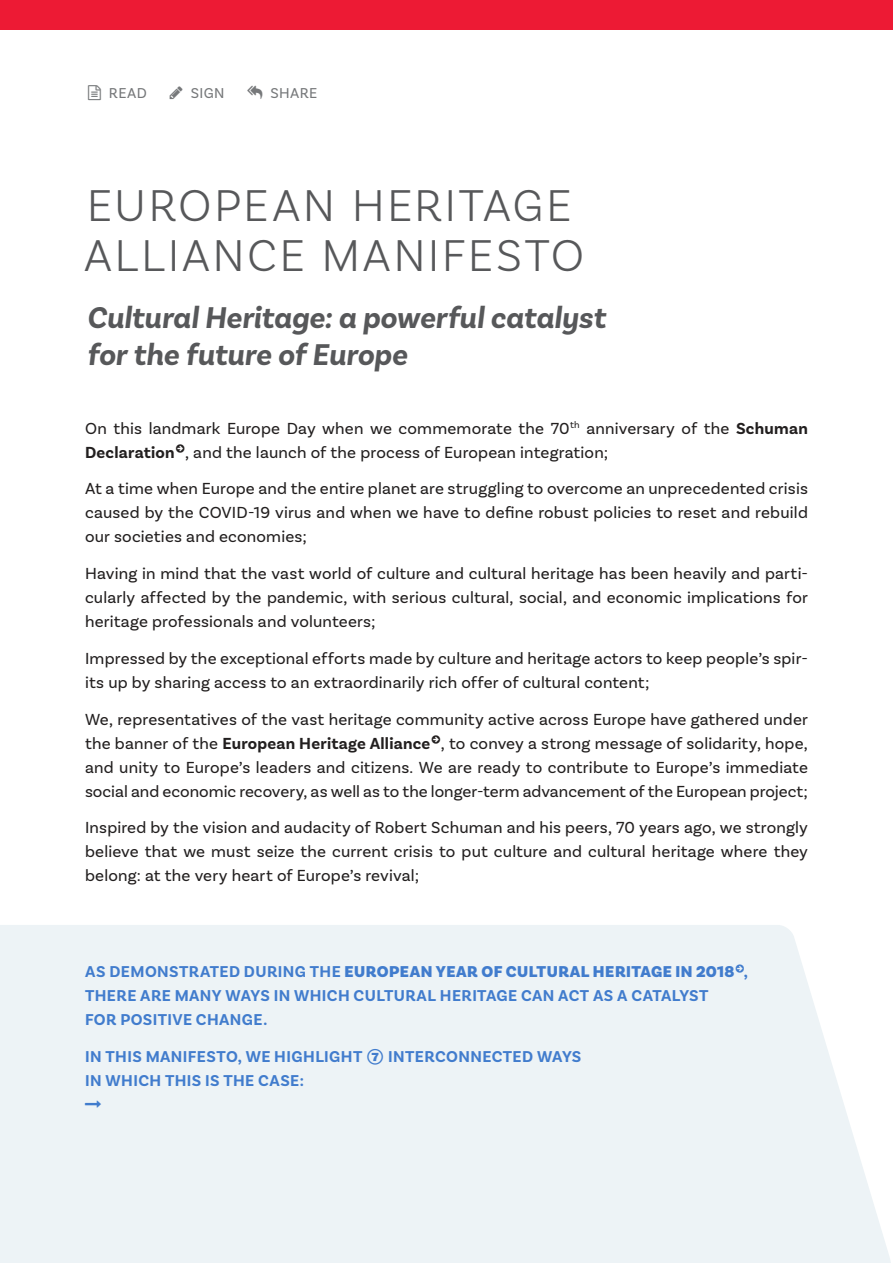
<style>
.page{position:relative;width:893px;height:1263px;background:#fff}
.page>*{position:absolute;margin:0;border:0;box-sizing:border-box;transform-origin:0 0}
.t1{font:300 46.95px/49.7px "Basic Sans";letter-spacing:.05em;color:#57585a}
.t2{font:italic 700 31.5px/37.3px "Basic Sans";letter-spacing:-.005em;color:#57585a}
.t3{font:16.8px/24px "Basic Sans";letter-spacing:.01em;color:#221f1f;text-align:justify}
.t4{font:700 16.5px/24px "Basic Sans";letter-spacing:.025em;color:#417ccd}
.t5{font:15px "Basic Sans";letter-spacing:.025em;color:#76787a}
.s1{font-weight:700}
.s2{font-weight:900}
.s3{font-family:"Rational";font-size:20.7px}
</style>
<div class="page">
<div style="left:0;top:925px;width:891px;height:338px;background:#edf3f6"></div>
<div style="left:0;top:0;width:893px;height:30px;background:#ed1a34"></div>
<svg style="left:736px;top:964px;width:8px;height:9px"></svg>
<svg style="left:85px;top:1101px;width:16px;height:7px"></svg>
<p class="t5" style="left:109px;top:87px;width:39px">READ</p>
<p class="t5" style="left:191px;top:87px;width:35px">SIGN</p>
<p class="t5" style="left:270px;top:87px;width:48px">SHARE</p>
<h1 class="t1" style="left:84px;top:180px;width:502px">EUROPEAN HERITAGE<br>ALLIANCE MANIFESTO</h1>
<h2 class="t2" style="left:87px;top:301px;width:520px">Cultural Heritage: a powerful catalyst for the future of Europe</h2>
<p class="t3" style="left:85px;top:417px;width:724px">On this landmark Europe Day when we commemorate the 70<sup>th</sup> anniversary of the <span class="s1">Schuman<br>Declaration</span> , and the launch of the process of European integration;</p>
<p class="t3" style="left:85px;top:478px;width:724px">At a time when Europe and the entire planet are struggling to overcome an unprecedented crisis caused by the COVID-19 virus and when we have to define robust policies to reset and rebuild our societies and economies;</p>
<p class="t3" style="left:85px;top:563px;width:724px">Having in mind that the vast world of culture and cultural heritage has been heavily and parti&shy;cularly affected by the pandemic, with serious cultural, social, and economic implications for heritage professionals and volunteers;</p>
<p class="t3" style="left:85px;top:648px;width:724px">Impressed by the exceptional efforts made by culture and heritage actors to keep people’s spir&shy;its up by sharing access to an extraordinarily rich offer of cultural content;</p>
<p class="t3" style="left:85px;top:709px;width:724px">We, representatives of the vast heritage community active across Europe have gathered under the banner of the <span class="s1">European Heritage Alliance</span> , to convey a strong message of solidarity, hope, and unity to Europe’s leaders and citizens. We are ready to contribute to Europe’s immediate social and economic recovery, as well as to the longer-term advancement of the European project;</p>
<p class="t3" style="left:85px;top:817px;width:724px">Inspired by the vision and audacity of Robert Schuman and his peers, 70 years ago, we strongly believe that we must seize the current crisis to put culture and cultural heritage where they belong: at the very heart of Europe’s revival;</p>
<p class="t4" style="left:85px;top:961px;width:664px">AS DEMONSTRATED DURING THE <span class="s2">EUROPEAN YEAR OF CULTURAL HERITAGE IN 2018</span> ,<br>THERE ARE MANY WAYS IN WHICH CULTURAL HERITAGE CAN ACT AS A CATALYST<br>FOR POSITIVE CHANGE.</p>
<p class="t4" style="left:85px;top:1046px;width:498px">IN THIS MANIFESTO, WE HIGHLIGHT <span class="s3">⑦</span> INTERCONNECTED WAYS<br>IN WHICH THIS IS THE CASE:</p>
</div>
